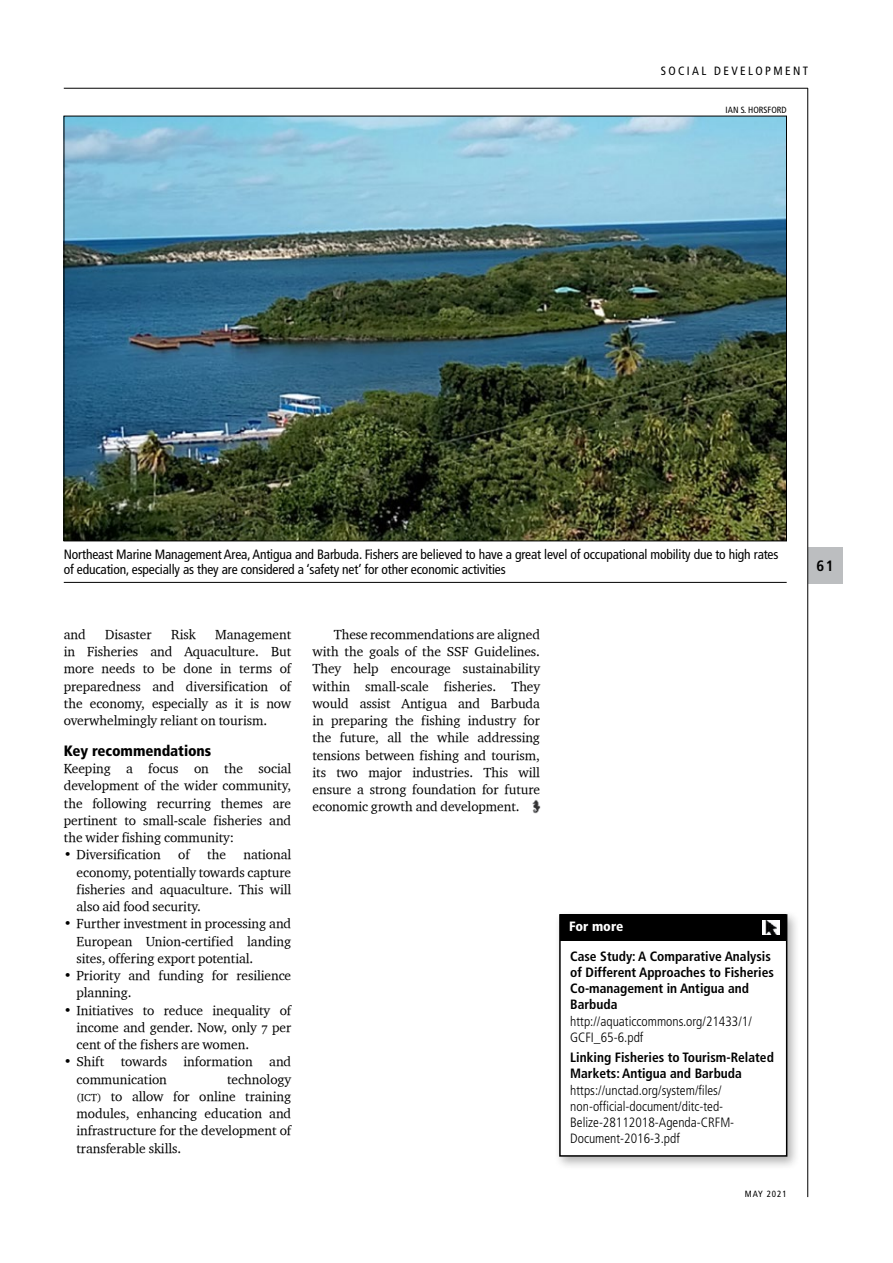
<style>
.page{position:relative;width:893px;height:1263px;background:#fff}
.page>*{position:absolute;margin:0;border:0;box-sizing:border-box;transform-origin:0 0}
.t1{font:900 condensed 15px "Frutiger LT Std";letter-spacing:-.005em;color:#000}
.t2{font:700 condensed 15px "Frutiger LT Std";color:#000}
.t3{font:13.5px/17.2px "Charter OSITCTT";letter-spacing:-.005em;color:#000;text-align:justify}
.t4{font:condensed 13.5px/15px "Frutiger LT Std";letter-spacing:-.01em;color:#000}
.t5{font:300 condensed 13.5px/16.2px "Frutiger LT Std";color:#000}
.t6{font:700 condensed 13.5px/16.2px "Frutiger LT Std";color:#000}
.t7{font:900 condensed 13.5px "Frutiger";color:#fff}
.t8{font:condensed 12px "Frutiger LT Std";letter-spacing:.2em;color:#000}
.t9{font:condensed 9px "Frutiger LT Std";color:#000}
.s1{font-size:10.5px}
</style>
<div class="page">
<div style="left:808px;top:547px;width:34px;height:36px;background:#bcbec0"></div>
<hr style="left:807px;top:88px;width:1px;height:1109px;background:#000">
<hr style="left:64px;top:88px;width:744px;height:1px;background:#000">
<img style="left:532px;top:800px;width:8px;height:13px">
<div style="left:554px;top:909px;width:246px;height:261px;background:#000;opacity:.3"></div>
<div style="left:560px;top:915px;width:227px;height:241px;background:#fff"></div>
<div style="left:559px;top:914px;width:228px;height:243px;border:2px solid #000"></div>
<div style="left:561px;top:914px;width:225px;height:26px;background:#000"></div>
<img style="left:763px;top:920px;width:17px;height:15px">
<img style="left:66px;top:118px;width:719px;height:421px">
<hr style="left:64px;top:582px;width:723px;height:1px;background:#000">
<p class="t8" style="left:661px;top:64px;width:149px">SOCI AL Devel opm ent</p>
<p class="t9" style="left:726px;top:105px;width:63px">Ian S. Horsford</p>
<p class="t4" style="left:64px;top:547px;width:716px">Northeast Marine Management Area, Antigua and Barbuda. Fishers are believed to have a great level of occupational mobility due to high rates of education, especially as they are considered a ‘safety net’ for other economic activities</p>
<p class="t3" style="left:64px;top:625px;width:23px">and</p>
<p class="t3" style="left:105px;top:625px;width:48px">Disaster</p>
<p class="t3" style="left:171px;top:625px;width:26px">Risk</p>
<p class="t3" style="left:64px;top:625px;width:229px;text-indent:151px">Management in Fisheries and Aquaculture. But more needs to be done in terms of preparedness and diversification of the economy, especially as it is now overwhelmingly reliant on tourism.</p>
<p class="t1" style="left:64px;top:742px;width:149px">Key recommendations</p>
<p class="t3" style="left:64px;top:759px;width:229px">Keeping a focus on the social development of the wider community, the following recurring themes are pertinent to small-scale fisheries and the wider fishing community:</p>
<p class="t3" style="left:64px;top:846px;width:98px">• Diversification</p>
<p class="t3" style="left:178px;top:846px;width:13px">of</p>
<p class="t3" style="left:207px;top:846px;width:20px">the</p>
<p class="t3" style="left:77px;top:846px;width:216px;text-indent:167px">national economy, potentially towards capture fisheries and aquaculture. This will also aid food security.</p>
<p class="t3" style="left:77px;top:915px;width:216px;text-indent:-13px">• Further investment in processing and European Union-certified landing sites, offering export potential.</p>
<p class="t3" style="left:77px;top:967px;width:216px;text-indent:-13px">• Priority and funding for resilience planning.</p>
<p class="t3" style="left:77px;top:1001px;width:216px;text-indent:-13px">• Initiatives to reduce inequality of income and gender. Now, only 7 per cent of the fishers are women.</p>
<p class="t3" style="left:77px;top:1053px;width:216px;text-indent:-13px">• Shift towards information and communication</p>
<p class="t3" style="left:77px;top:1070px;width:216px;text-indent:151px">technology <span class="s1">(ICT)</span> to allow for online training modules, enhancing education and infrastructure for the development of transferable skills.</p>
<p class="t3" style="left:313px;top:625px;width:229px;text-indent:21px">These recommendations are aligned with the goals of the SSF Guidelines.<br>They help encourage sustainability within small-scale fisheries. They would assist Antigua and Barbuda in preparing the fishing industry for the future, all the while addressing tensions between fishing and tourism, its two major industries. This will ensure a strong foundation for future economic growth and development.</p>
<p class="t7" style="left:569px;top:918px;width:56px">For more</p>
<p class="t6" style="left:570px;top:948px;width:205px">Case Study: A Comparative Analysis of Different Approaches to Fisheries<br>Co-management in Antigua and<br>Barbuda</p>
<p class="t5" style="left:570px;top:1013px;width:183px">http://aquaticcommons.org/21433/1/<br>GCFI_65-6.pdf</p>
<p class="t6" style="left:570px;top:1049px;width:205px">Linking Fisheries to Tourism-Related<br>Markets: Antigua and Barbuda</p>
<p class="t5" style="left:570px;top:1082px;width:166px">https://unctad.org/system/files/ non-official-document/ditc-ted-<br>Belize-28112018-Agenda-CRFM-<br>Document-2016-3.pdf</p>
<p class="t9" style="left:745px;top:1189px;width:43px">MAY 2021</p>
<p class="t2" style="left:817px;top:557px;width:19px">61</p>
</div>
